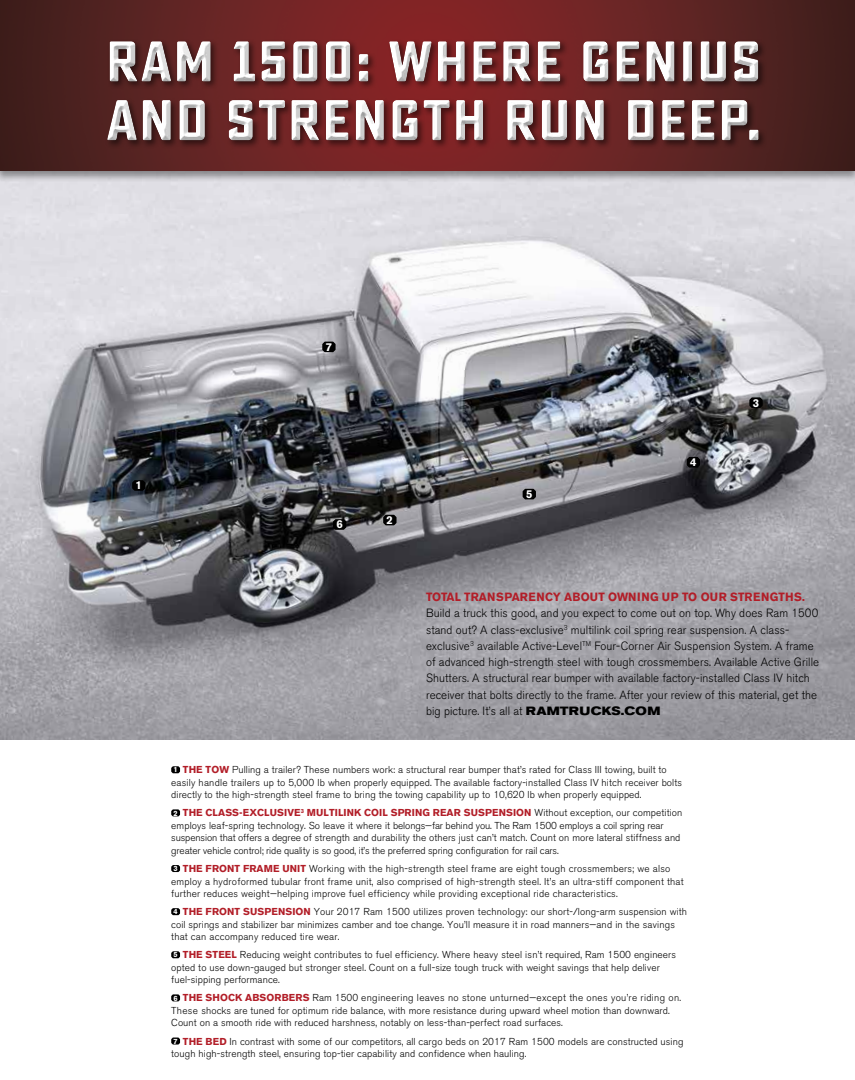
<style>
.page{position:relative;width:855px;height:1080px;background:#fff}
.page>*{position:absolute;margin:0;border:0;box-sizing:border-box;transform-origin:0 0}
.t1{font:700 57.5px/58.8px "Sucrose";letter-spacing:.02em;color:#fff}
.t2{font:300 11.88px/16.2px "Akzidenz Grotesk BE";letter-spacing:.01em;color:#000;scale:.96 1}
.t3{font:700 11.88px "Akzidenz Grotesk BE";letter-spacing:.01em;color:#b21e28;scale:.96 1}
.t4{font:700 11.38px "Akzidenz Grotesk BE";color:#fff}
.t5{font:300 10px/12.5px "Akzidenz Grotesk BE";letter-spacing:.01em;color:#000}
.t6{font:300 10px/12.5px "Akzidenz Grotesk BE";letter-spacing:-.01em;color:#000}
.s1{font-weight:700;font-stretch:expanded}
.s2{font-weight:700;font-size:7.5px;color:#fff}
.s3{font-weight:700;color:#b21e28}
</style>
<div class="page">
<img style="left:0;top:183px;width:855px;height:557px">
<div style="left:0;top:0;width:855px;height:183px;background:#000;opacity:.4"></div>
<svg style="left:100px;top:34px;width:666px;height:5px;background:#6f2424"></svg>
<svg style="left:100px;top:39px;width:666px;height:108px;background:#5c2424"></svg>
<svg style="left:132px;top:480px;width:13px;height:11px"></svg>
<svg style="left:333px;top:519px;width:13px;height:11px"></svg>
<svg style="left:322px;top:342px;width:14px;height:10px"></svg>
<svg style="left:383px;top:515px;width:14px;height:10px"></svg>
<svg style="left:749px;top:397px;width:14px;height:11px"></svg>
<svg style="left:523px;top:489px;width:13px;height:10px"></svg>
<svg style="left:687px;top:457px;width:13px;height:11px"></svg>
<svg style="left:171px;top:766px;width:9px;height:7px"></svg>
<svg style="left:171px;top:809px;width:9px;height:7px"></svg>
<svg style="left:171px;top:865px;width:9px;height:7px"></svg>
<svg style="left:171px;top:908px;width:9px;height:7px"></svg>
<svg style="left:171px;top:951px;width:9px;height:7px"></svg>
<svg style="left:171px;top:994px;width:9px;height:7px"></svg>
<svg style="left:171px;top:1038px;width:9px;height:7px"></svg>
<h1 class="t1" style="left:106px;top:33px;width:657px">RAM 1500: WHERE GENIUS<br>AND STRENGTH RUN DEEP.</h1>
<p class="t4" style="left:136px;top:479px;width:8px">1</p>
<p class="t4" style="left:326px;top:340px;width:8px">7</p>
<p class="t4" style="left:336px;top:518px;width:8px">6</p>
<p class="t4" style="left:387px;top:513px;width:8px">2</p>
<p class="t4" style="left:526px;top:487px;width:8px">5</p>
<p class="t4" style="left:690px;top:456px;width:8px">4</p>
<p class="t4" style="left:753px;top:396px;width:8px">3</p>
<p class="t3" style="left:426px;top:590px;width:396px">TOTAL TRANSPARENCY ABOUT OWNING UP TO OUR STRENGTHS.</p>
<p class="t2" style="left:426px;top:605px;width:411px">Build a truck this good, and you expect to come out on top. Why does Ram 1500 stand out? A class-exclusive<sup>3</sup> multilink coil spring rear suspension. A class&shy;exclusive<sup>3</sup> available Active-Level<sup>TM</sup> Four-Corner Air Suspension System. A frame of advanced high-strength steel with tough crossmembers. Available Active Grille Shutters. A structural rear bumper with available factory-installed Class IV hitch receiver that bolts directly to the frame. After your review of this material, get the big picture. It’s all at <span class="s1">RAMTRUCKS.COM</span></p>
<p class="t5" style="left:171px;top:764px;width:512px"><span class="s2">1</span> <span class="s3">THE TOW</span> Pulling a trailer? These numbers work: a structural rear bumper that’s rated for Class III towing, built to easily handle trailers up to 5,000 lb when properly equipped. The available factory-installed Class IV hitch receiver bolts directly to the high-strength steel frame to bring the towing capability up to 10,620 lb when properly equipped.</p>
<p class="t6" style="left:171px;top:807px;width:513px"><span class="s2">2</span> <span class="s3">THE CLASS-EXCLUSIVE</span><sup>3</sup> <span class="s3">MULTILINK COIL SPRING REAR SUSPENSION</span> Without exception, our competition employs leaf-spring technology. So leave it where it belongs—far behind you. The Ram 1500 employs a coil spring rear suspension that offers a degree of strength and durability the others just can’t match. Count on more lateral stiffness and greater vehicle control; ride quality is so good, it’s the preferred spring configuration for rail cars.</p>
<p class="t5" style="left:171px;top:863px;width:514px"><span class="s2">3</span> <span class="s3">THE FRONT FRAME UNIT</span> Working with the high-strength steel frame are eight tough crossmembers; we also employ a hydroformed tubular front frame unit, also comprised of high-strength steel. It’s an ultra-stiff component that further reduces weight—helping improve fuel efficiency while providing exceptional ride characteristics.</p>
<p class="t5" style="left:171px;top:906px;width:517px"><span class="s2">4</span> <span class="s3">THE FRONT SUSPENSION</span> Your 2017 Ram 1500 utilizes proven technology: our short-/long-arm suspension with coil springs and stabilizer bar minimizes camber and toe change. You’ll measure it in road manners—and in the savings that can accompany reduced tire wear.</p>
<p class="t5" style="left:171px;top:949px;width:506px"><span class="s2">5</span> <span class="s3">THE STEEL</span> Reducing weight contributes to fuel efficiency. Where heavy steel isn’t required, Ram 1500 engineers opted to use down-gauged but stronger steel. Count on a full-size tough truck with weight savings that help deliver fuel-sipping performance.</p>
<p class="t5" style="left:171px;top:992px;width:512px"><span class="s2">6</span> <span class="s3">THE SHOCK ABSORBERS</span> Ram 1500 engineering leaves no stone unturned—except the ones you’re riding on.<br>These shocks are tuned for optimum ride balance, with more resistance during upward wheel motion than downward.<br>Count on a smooth ride with reduced harshness, notably on less-than-perfect road surfaces.</p>
<p class="t5" style="left:171px;top:1035px;width:514px"><span class="s2">7</span> <span class="s3">THE BED</span> In contrast with some of our competitors, all cargo beds on 2017 Ram 1500 models are constructed using tough high-strength steel, ensuring top-tier capability and confidence when hauling.</p>
</div>
